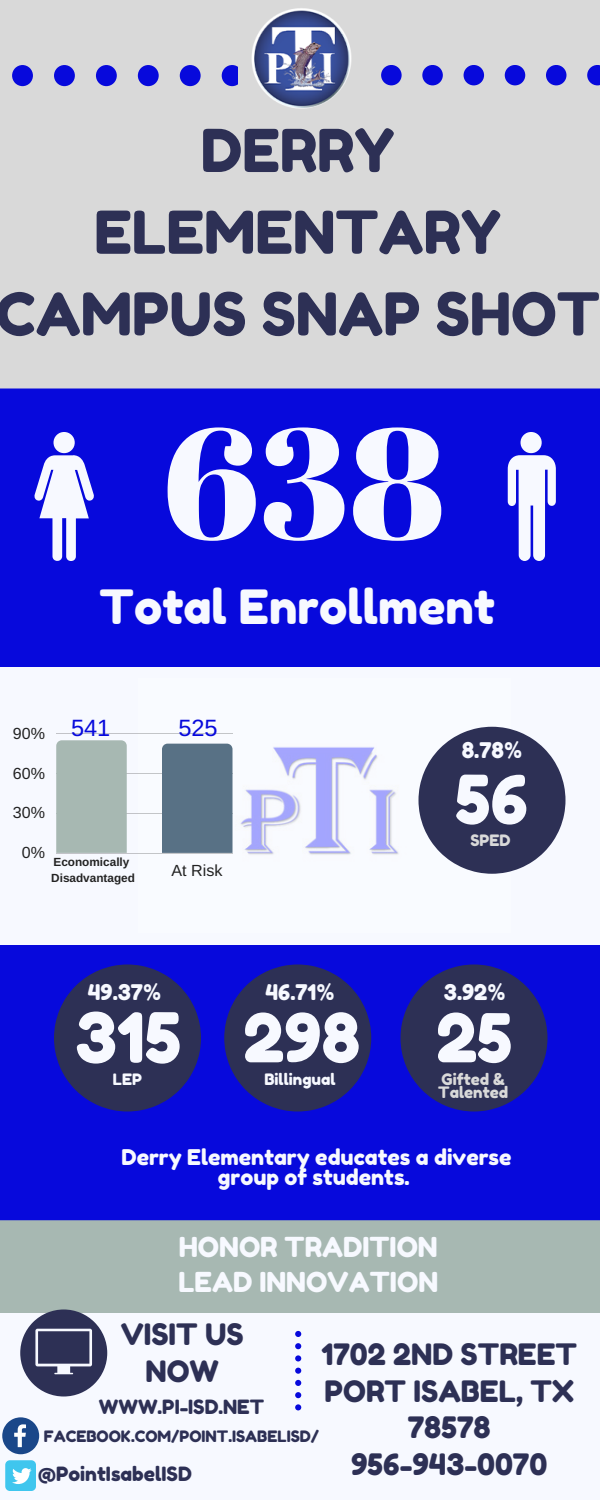
<style>
.page{position:relative;width:600px;height:1500px;background:#fff}
.page>*{position:absolute;margin:0;border:0;box-sizing:border-box;transform-origin:0 0}
.t1{font:157.2px "Abril Fatface";color:#f7f9ff}
.t2{font:68.8px "Fredoka One";color:#f7f9ff}
.t3{font:66.8px "Fredoka One";color:#f7f9ff}
.t4{font:59px/81.8px "Fredoka One";color:#2d3055;text-align:center}
.t5{font:47.2px "Fredoka One";color:#f7f9ff}
.t6{font:29.5px/36.8px "Fredoka One";color:#2d3055;text-align:center}
.t7{font:27.5px/34.5px "Fredoka One";color:#f7f9ff}
.t8{font:23.6px "Arimo";color:#0709dc}
.t9{font:21.6px/20.2px "Fredoka One";color:#f7f9ff;text-align:center}
.t10{font:19.7px "Fredoka One";color:#2d3055}
.t11{font:16.1px "Arimo";color:#222}
.t12{font:15.7px "Fredoka One";color:#2d3055}
.t13{font:15.7px/13.5px "Fredoka One";color:#d9d9d9}
.t14{font:15.7px "Fredoka One";color:#f7f9ff}
.t15{font:700 11.8px/16.5px "Arimo";color:#222}
</style>
<div class="page">
<div style="left:0;top:668px;width:600px;height:277px;background:#f7f9ff"></div>
<div style="left:0;top:1222px;width:600px;height:278px;background:#f7f9ff"></div>
<div style="left:0;top:0;width:600px;height:400px;background:#d9d9d9"></div>
<img style="left:166px;top:726px;width:331px;height:129px">
<div style="left:0;top:388px;width:600px;height:280px;background:#0709dc"></div>
<div style="left:0;top:945px;width:600px;height:277px;background:#0709dc"></div>
<div style="left:0;top:1220px;width:600px;height:93px;background:#a7b8b2"></div>
<svg style="left:54px;top:964px;width:147px;height:148px"></svg>
<svg style="left:224px;top:964px;width:147px;height:148px"></svg>
<svg style="left:400px;top:964px;width:148px;height:148px"></svg>
<svg style="left:34px;top:432px;width:60px;height:129px"></svg>
<svg style="left:508px;top:432px;width:48px;height:129px"></svg>
<svg style="left:295px;top:1392px;width:6px;height:6px"></svg>
<svg style="left:295px;top:1404px;width:6px;height:6px"></svg>
<svg style="left:295px;top:1380px;width:6px;height:6px"></svg>
<svg style="left:295px;top:1331px;width:6px;height:6px"></svg>
<svg style="left:295px;top:1343px;width:6px;height:6px"></svg>
<svg style="left:295px;top:1355px;width:6px;height:6px"></svg>
<svg style="left:295px;top:1368px;width:6px;height:6px"></svg>
<svg style="left:222px;top:65px;width:11px;height:21px"></svg>
<div style="left:180px;top:65px;width:21px;height:21px;background:#0709dc;border-radius:50%"></div>
<svg style="left:12px;top:65px;width:21px;height:21px"></svg>
<div style="left:54px;top:65px;width:21px;height:21px;background:#0709dc;border-radius:50%"></div>
<div style="left:96px;top:65px;width:21px;height:21px;background:#0709dc;border-radius:50%"></div>
<div style="left:138px;top:65px;width:21px;height:21px;background:#0709dc;border-radius:50%"></div>
<svg style="left:587px;top:65px;width:13px;height:20px"></svg>
<div style="left:546px;top:65px;width:20px;height:20px;background:#0709dc;border-radius:50%"></div>
<svg style="left:381px;top:65px;width:21px;height:20px"></svg>
<div style="left:422px;top:65px;width:21px;height:20px;background:#0709dc;border-radius:50%"></div>
<div style="left:464px;top:65px;width:20px;height:20px;background:#0709dc;border-radius:50%"></div>
<div style="left:505px;top:65px;width:20px;height:20px;background:#0709dc;border-radius:50%"></div>
<img style="left:233px;top:8px;width:119px;height:101px">
<hr style="left:56px;top:853px;width:177px;height:1px;background:#222">
<hr style="left:56px;top:813px;width:177px;height:1px;background:#222">
<hr style="left:56px;top:773px;width:177px;height:1px;background:#222">
<hr style="left:56px;top:733px;width:177px;height:1px;background:#222">
<div style="left:56px;top:740px;width:71px;height:113px;background:#a7b8b2"></div>
<div style="left:162px;top:744px;width:71px;height:109px;background:#587185"></div>
<svg style="left:418px;top:727px;width:148px;height:147px"></svg>
<svg style="left:20px;top:1310px;width:87px;height:86px"></svg>
<svg style="left:2px;top:1417px;width:37px;height:37px"></svg>
<div style="left:5px;top:1460px;width:31px;height:31px;background:#3fc6ee;border-radius:5px"></div>
<svg style="left:12px;top:1468px;width:20px;height:16px"></svg>
<h3 class="t4" style="left:-4px;top:109px;width:606px">DERRY<br>ELEMENTARY<br>CAMPUS SNAP SHOT</h3>
<h1 class="t1" style="left:162px;top:373px;width:284px">638</h1>
<h3 class="t5" style="left:100px;top:578px;width:397px">Total Enrollment</h3>
<p class="t11" style="left:13px;top:724px;width:34px">90%</p>
<p class="t11" style="left:13px;top:764px;width:34px">60%</p>
<p class="t11" style="left:13px;top:804px;width:34px">30%</p>
<p class="t8" style="left:71px;top:714px;width:41px">541</p>
<p class="t8" style="left:178px;top:714px;width:41px">525</p>
<p class="t11" style="left:22px;top:843px;width:25px">0%</p>
<p class="t15" style="left:51px;top:853px;width:85px">Economically<br>Disadvantaged</p>
<p class="t11" style="left:172px;top:861px;width:52px">At Risk</p>
<p class="t9" style="left:462px;top:740px;width:62px">8.78%</p>
<h3 class="t3" style="left:455px;top:759px;width:74px">56</h3>
<p class="t13" style="left:470px;top:834px;width:42px">SPED</p>
<p class="t9" style="left:88px;top:982px;width:75px">49.37%</p>
<p class="t9" style="left:265px;top:982px;width:71px">46.71%</p>
<p class="t9" style="left:444px;top:982px;width:63px">3.92%</p>
<h3 class="t3" style="left:243px;top:997px;width:118px">298</h3>
<p class="t14" style="left:264px;top:1069px;width:73px">Billingual</p>
<h2 class="t2" style="left:75px;top:996px;width:108px">315</h2>
<p class="t14" style="left:113px;top:1069px;width:31px">LEP</p>
<h3 class="t3" style="left:436px;top:997px;width:78px">25</h3>
<p class="t13" style="left:438px;top:1072px;width:71px">Gifted &amp;<br>Talented</p>
<p class="t9" style="left:122px;top:1147px;width:392px">Derry Elementary educates a diverse group of students.</p>
<p class="t7" style="left:178px;top:1230px;width:261px">HONOR TRADITION<br>LEAD INNOVATION</p>
<h3 class="t6" style="left:121px;top:1316px;width:124px">VISIT US<br>NOW</h3>
<h3 class="t6" style="left:321px;top:1336px;width:257px">1702 2ND STREET<br>PORT ISABEL, TX<br>78578<br>956-943-0070</h3>
<p class="t10" style="left:99px;top:1394px;width:167px">WWW.PI-ISD.NET</p>
<p class="t12" style="left:44px;top:1427px;width:277px">FACEBOOK.COM/POINT.ISABELISD/</p>
<p class="t10" style="left:38px;top:1462px;width:155px">@PointIsabelISD</p>
</div>
